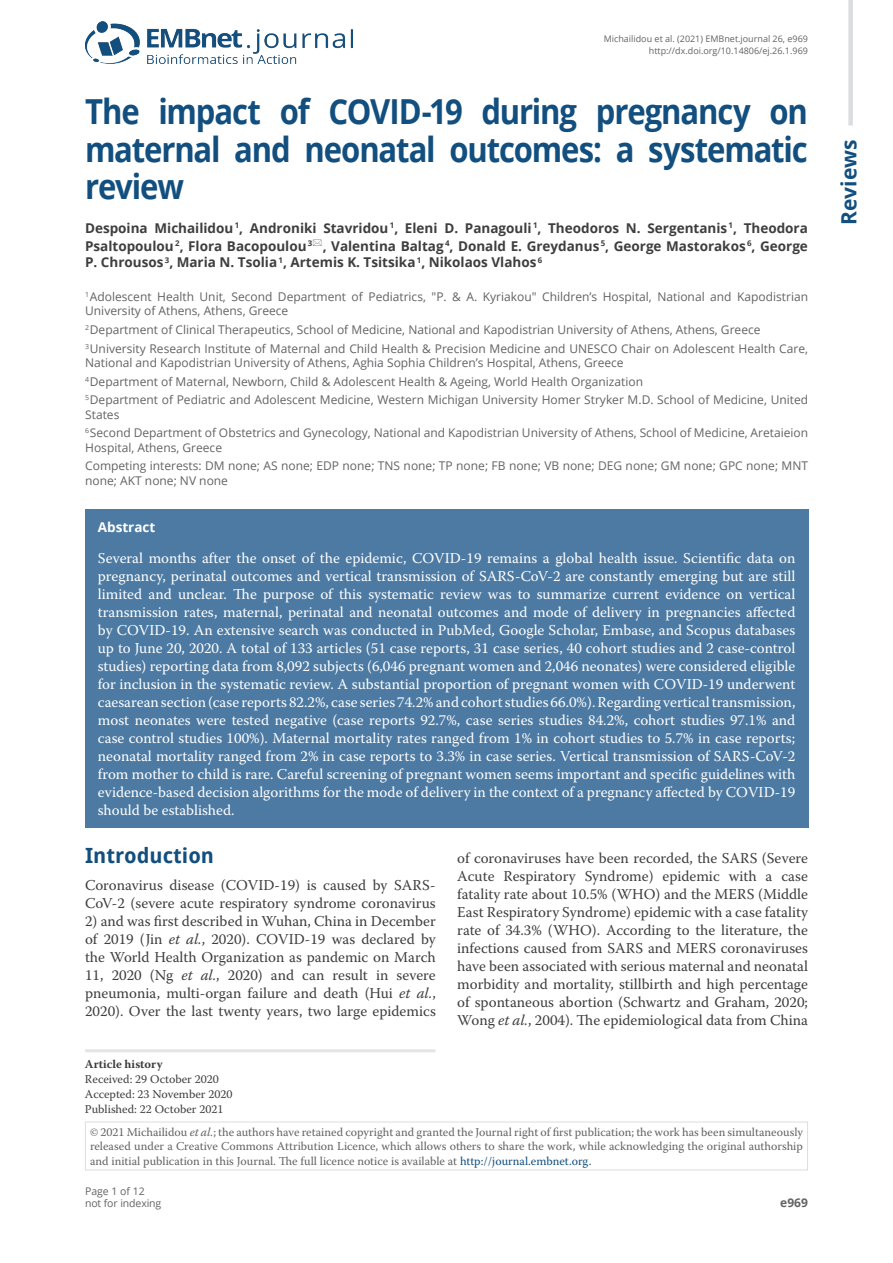
<style>
.page{position:relative;width:893px;height:1263px;background:#fff}
.page>*{position:absolute;margin:0;border:0;box-sizing:border-box;transform-origin:0 0}
.t1{font:700 34.5px/37.5px "Open Sans";letter-spacing:-.035em;color:#124f7f;text-align:justify;scale:.9 1}
.t2{font:700 21px "Droid Sans";color:#124f7f}
.t3{font:700 21px "Open Sans";color:#124f7f}
.t4{font:15px/18px "Warnock Pro";color:#fff;text-align:justify}
.t5{font:15px/18px "Warnock Pro";color:#3e3e3f;text-align:justify}
.t6{font:700 13.5px/18px "Open Sans";color:#3e3e3f}
.t7{font:700 13.5px "Open Sans";color:#fff}
.t8{font:12px/18.6px "Open Sans";color:#636366}
.t9{font:12px/14.4px "Warnock Pro";color:#636366;text-align:justify}
.t10{font:12px/15px "Warnock Pro";color:#3e3e3f}
.t11{font:700 12px "Warnock Pro";color:#3e3e3f}
.t12{font:700 12px "Open Sans";color:#636366}
.t13{font:10.5px/12px "Open Sans";letter-spacing:-.01em;color:#636366}
.t14{font:9px/12px "Open Sans";color:#636366;text-align:right}
.s1{font-style:italic}
.s2{color:#124f7f}
</style>
<div class="page">
<div style="left:85px;top:509px;width:723px;height:319px;background:#4c7aa3"></div>
<div style="left:85px;top:1121px;width:723px;height:49px;border:1px solid #dcdddf"></div>
<div style="left:848px;top:0;width:5px;height:125px;background:#dcdddf"></div>
<hr style="left:85px;top:1049px;width:350px;height:3px;background:#e4e5e7">
<img style="left:85px;top:21px;width:268px;height:43px">
<p class="t14" style="left:604px;top:33px;width:206px">Michailidou et al. (2021) EMBnet.journal 26, e969 http://dx.doi.org/10.14806/ej.26.1.969</p>
<h1 class="t1" style="left:85px;top:92px;width:805px">The impact of COVID-19 during pregnancy on maternal and neonatal outcomes: a systematic review</h1>
<p class="t6" style="left:85px;top:219px;width:724px">Despoina Michailidou <sup>1</sup>, Androniki Stavridou <sup>1</sup>, Eleni D. Panagouli <sup>1</sup>, Theodoros N. Sergentanis <sup>1</sup>, Theodora<br>Psaltopoulou <sup>2</sup>, Flora Bacopoulou <sup>3</sup> , Valentina Baltag <sup>4</sup>, Donald E. Greydanus <sup>5</sup>, George Mastorakos <sup>6</sup>, George</p>
<p class="t6" style="left:85px;top:253px;width:459px">P. Chrousos <sup>3</sup>, Maria N. Tsolia <sup>1</sup>, Artemis K. Tsitsika <sup>1</sup>, Nikolaos Vlahos <sup>6</sup></p>
<p class="t8" style="left:85px;top:289px;width:724px;line-height:14.4px"><sup>1</sup> Adolescent Health Unit, Second Department of Pediatrics, "P. &amp; A. Kyriakou" Children’s Hospital, National and Kapodistrian<br>University of Athens, Athens, Greece</p>
<p class="t8" style="left:85px;top:320px;width:724px"><sup>2</sup> Department of Clinical Therapeutics, School of Medicine, National and Kapodistrian University of Athens, Athens, Greece<br><sup>3</sup> University Research Institute of Maternal and Child Health &amp; Precision Medicine and UNESCO Chair on Adolescent Health Care,</p>
<p class="t8" style="left:85px;top:353px;width:724px">National and Kapodistrian University of Athens, Aghia Sophia Children’s Hospital, Athens, Greece<br><sup>4</sup> Department of Maternal, Newborn, Child &amp; Adolescent Health &amp; Ageing, World Health Organization<br><sup>5</sup> Department of Pediatric and Adolescent Medicine, Western Michigan University Homer Stryker M.D. School of Medicine, United</p>
<p class="t8" style="left:85px;top:405px;width:724px">States<br><sup>6</sup> Second Department of Obstetrics and Gynecology, National and Kapodistrian University of Athens, School of Medicine, Aretaieion</p>
<p class="t8" style="left:85px;top:438px;width:724px">Hospital, Athens, Greece<br>Competing interests: DM none; AS none; EDP none; TNS none; TP none; FB none; VB none; DEG none; GM none; GPC none; MNT</p>
<p class="t8" style="left:85px;top:471px;width:144px">none; AKT none; NV none</p>
<p class="t7" style="left:98px;top:518px;width:59px">Abstract</p>
<p class="t4" style="left:98px;top:549px;width:699px">Several months after the onset of the epidemic, COVID-19 remains a global health issue. Scientific data on pregnancy, perinatal outcomes and vertical transmission of SARS-CoV-2 are constantly emerging but are still limited and unclear. The purpose of this systematic review was to summarize current evidence on vertical transmission rates, maternal, perinatal and neonatal outcomes and mode of delivery in pregnancies affected by COVID-19. An extensive search was conducted in PubMed, Google Scholar, Embase, and Scopus databases up to June 20, 2020. A total of 133 articles (51 case reports, 31 case series, 40 cohort studies and 2 case-control studies) reporting data from 8,092 subjects (6,046 pregnant women and 2,046 neonates) were considered eligible for inclusion in the systematic review. A substantial proportion of pregnant women with COVID-19 underwent caesarean section (case reports 82.2%, case series 74.2% and cohort studies 66.0%). Regarding vertical transmission, most neonates were tested negative (case reports 92.7%, case series studies 84.2%, cohort studies 97.1% and case control studies 100%). Maternal mortality rates ranged from 1% in cohort studies to 5.7% in case reports; neonatal mortality ranged from 2% in case reports to 3.3% in case series. Vertical transmission of SARS-CoV-2 from mother to child is rare. Careful screening of pregnant women seems important and specific guidelines with evidence-based decision algorithms for the mode of delivery in the context of a pregnancy affected by COVID-19 should be established.</p>
<h2 class="t2" style="left:85px;top:841px;width:130px">Introduction</h2>
<p class="t5" style="left:85px;top:876px;width:352px">Coronavirus disease (COVID-19) is caused by SARS-<br>CoV-2 (severe acute respiratory syndrome coronavirus</p>
<p class="t5" style="left:85px;top:912px;width:352px">2) and was first described in Wuhan, China in December of 2019 (Jin <span class="s1">et al.</span>, 2020). COVID-19 was declared by the World Health Organization as pandemic on March 11, 2020 (Ng <span class="s1">et al.</span>, 2020) and can result in severe pneumonia, multi-organ failure and death (Hui <span class="s1">et al.</span>, 2020). Over the last twenty years, two large epidemics</p>
<p class="t5" style="left:457px;top:849px;width:352px">of coronaviruses have been recorded, the SARS (Severe Acute Respiratory Syndrome) epidemic with a case fatality rate about 10.5% (WHO) and the MERS (Middle East Respiratory Syndrome) epidemic with a case fatality rate of 34.3% (WHO). According to the literature, the infections caused from SARS and MERS coronaviruses have been associated with serious maternal and neonatal morbidity and mortality, stillbirth and high percentage of spontaneous abortion (Schwartz and Graham, 2020; Wong <span class="s1">et al.</span>, 2004). The epidemiological data from China</p>
<p class="t11" style="left:85px;top:1057px;width:79px">Article history</p>
<p class="t10" style="left:85px;top:1071px;width:149px">Received: 29 October 2020<br>Accepted: 23 November 2020<br>Published: 22 October 2021</p>
<p class="t9" style="left:90px;top:1125px;width:714px">© 2021 Michailidou <span class="s1">et al.</span>; the authors have retained copyright and granted the Journal right of first publication; the work has been simultaneously released under a Creative Commons Attribution Licence, which allows others to share the work, while acknowledging the original authorship and initial publication in this Journal. The full licence notice is available at <span class="s2">http://journal.embnet.org.</span></p>
<p class="t13" style="left:85px;top:1185px;width:78px">Page 1 of 12 not for indexing</p>
<p class="t12" style="left:780px;top:1194px;width:29px">e969</p>
<h2 class="t3" style="left:834px;top:225px;width:87px;rotate:-90deg">Reviews</h2>
</div>
